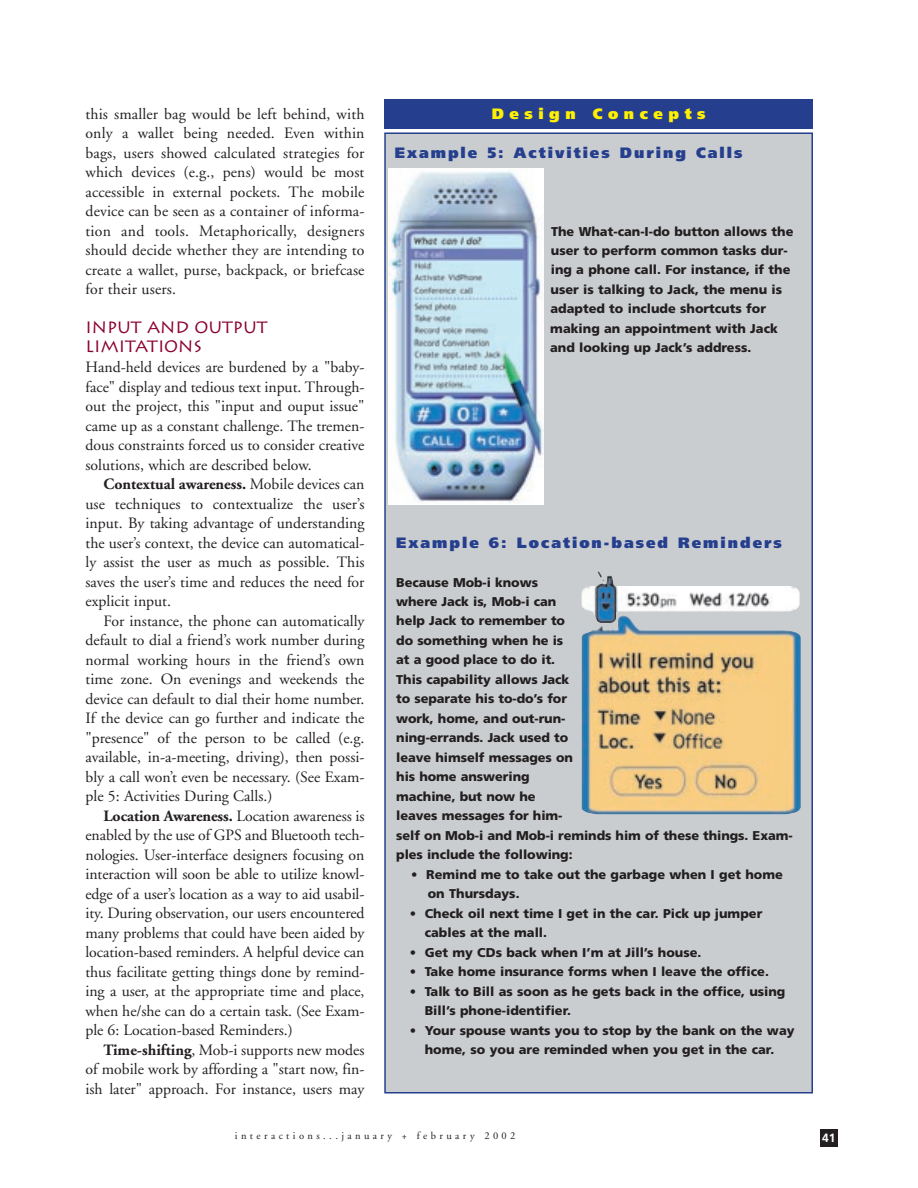
<style>
.page{position:relative;width:918px;height:1188px;background:#fff}
.page>*{position:absolute;margin:0;border:0;box-sizing:border-box;transform-origin:0 0}
.t1{font:16.5px/19.5px "Lithos";color:#8b012f}
.t2{font:15.75px/19.5px "Adobe Garamond";color:#231f20;text-align:justify}
.t3{font:900 15px "Frutiger";letter-spacing:.135em;color:#253f8e}
.t4{font:900 15px "Frutiger";letter-spacing:.37em;color:#fff101}
.t5{font:900 12.75px/19.5px "Frutiger";color:#231f20}
.t6{font:700 12px "Frutiger";color:#fff}
.t7{font:10.5px "Adobe Garamond";letter-spacing:.325em;color:#231f20}
.s1{font-weight:700}
</style>
<div class="page">
<div style="left:384px;top:99px;width:429px;height:30px;background:#253f8e"></div>
<div style="left:385px;top:133px;width:427px;height:960px;background:#cacdcf"></div>
<div style="left:384px;top:132px;width:429px;height:962px;border:2px solid #253f8e"></div>
<div style="left:820px;top:1130px;width:18px;height:18px;background:#231f20"></div>
<img style="left:389px;top:169px;width:154px;height:336px">
<img style="left:581px;top:571px;width:220px;height:244px">
<p class="t2" style="left:86px;top:105px;width:281px">this smaller bag would be left behind, with only a wallet being needed. Even within bags, users showed calculated strategies for which devices (e.g., pens) would be most accessible in external pockets. The mobile device can be seen as a container of informa&shy;tion and tools. Metaphorically, designers should decide whether they are intending to create a wallet, purse, backpack, or briefcase for their users.</p>
<p class="t1" style="left:86px;top:318px;width:183px">INPUT AND OUTPUT<br>LIMITATIONS</p>
<p class="t2" style="left:86px;top:359px;width:281px">Hand-held devices are burdened by a "baby&shy;face" display and tedious text input. Through&shy;out the project, this "input and ouput issue" came up as a constant challenge. The tremen&shy;dous constraints forced us to consider creative solutions, which are described below.</p>
<p class="t2" style="left:86px;top:476px;width:281px;text-indent:18px"><span class="s1">Contextual awareness.</span> Mobile devices can use techniques to contextualize the user’s input. By taking advantage of understanding the user’s context, the device can automatical&shy;ly assist the user as much as possible. This saves the user’s time and reduces the need for explicit input.</p>
<p class="t2" style="left:86px;top:612px;width:281px;text-indent:18px">For instance, the phone can automatically default to dial a friend’s work number during normal working hours in the friend’s own time zone. On evenings and weekends the device can default to dial their home number.<br>If the device can go further and indicate the "presence" of the person to be called (e.g. available, in-a-meeting, driving), then possi&shy;bly a call won’t even be necessary. (See Exam&shy;ple 5: Activities During Calls.)</p>
<p class="t2" style="left:86px;top:807px;width:281px;text-indent:18px"><span class="s1">Location Awareness.</span> Location awareness is enabled by the use of GPS and Bluetooth tech&shy;nologies. User-interface designers focusing on interaction will soon be able to utilize knowl&shy;edge of a user’s location as a way to aid usabil&shy;ity. During observation, our users encountered many problems that could have been aided by location-based reminders. A helpful device can thus facilitate getting things done by remind&shy;ing a user, at the appropriate time and place, when he/she can do a certain task. (See Exam&shy;ple 6: Location-based Reminders.)</p>
<p class="t2" style="left:86px;top:1041px;width:281px;text-indent:18px"><span class="s1">Time-shifting</span>, Mob-i supports new modes of mobile work by affording a "start now, fin&shy;ish later" approach. For instance, users may</p>
<p class="t4" style="left:492px;top:107px;width:215px">Design Concepts</p>
<p class="t3" style="left:395px;top:146px;width:349px">Example 5: Activities During Calls</p>
<p class="t5" style="left:550px;top:222px;width:245px">The What-can-I-do button allows the user to perform common tasks dur&shy;ing a phone call. For instance, if the user is talking to Jack, the menu is adapted to include shortcuts for making an appointment with Jack and looking up Jack’s address.</p>
<p class="t3" style="left:396px;top:536px;width:387px">Example 6: Location-based Reminders</p>
<p class="t5" style="left:396px;top:573px;width:398px">Because Mob-i knows<br>where Jack is, Mob-i can<br>help Jack to remember to<br>do something when he is<br>at a good place to do it.<br>This capability allows Jack<br>to separate his to-do’s for<br>work, home, and out-run-<br>ning-errands. Jack used to<br>leave himself messages on<br>his home answering<br>machine, but now he<br>leaves messages for him-<br>self on Mob-i and Mob-i reminds him of these things. Exam&shy;ples include the following:</p>
<p class="t5" style="left:428px;top:866px;width:357px;text-indent:-16px">• Remind me to take out the garbage when I get home on Thursdays.</p>
<p class="t5" style="left:425px;top:905px;width:339px;text-indent:-15px">• Check oil next time I get in the car. Pick up jumper cables at the mall.</p>
<p class="t5" style="left:410px;top:944px;width:293px">• Get my CDs back when I’m at Jill’s house.</p>
<p class="t5" style="left:410px;top:963px;width:361px">• Take home insurance forms when I leave the office.</p>
<p class="t5" style="left:425px;top:983px;width:362px;text-indent:-15px">• Talk to Bill as soon as he gets back in the office, using<br>Bill’s phone-identifier.</p>
<p class="t5" style="left:410px;top:1022px;width:386px;text-align:center">• Your spouse wants you to stop by the bank on the way home, so you are reminded when you get in the car.</p>
<p class="t7" style="left:235px;top:1131px;width:282px">interactions...january + february 2002</p>
<p class="t6" style="left:822px;top:1133px;width:15px">41</p>
</div>
